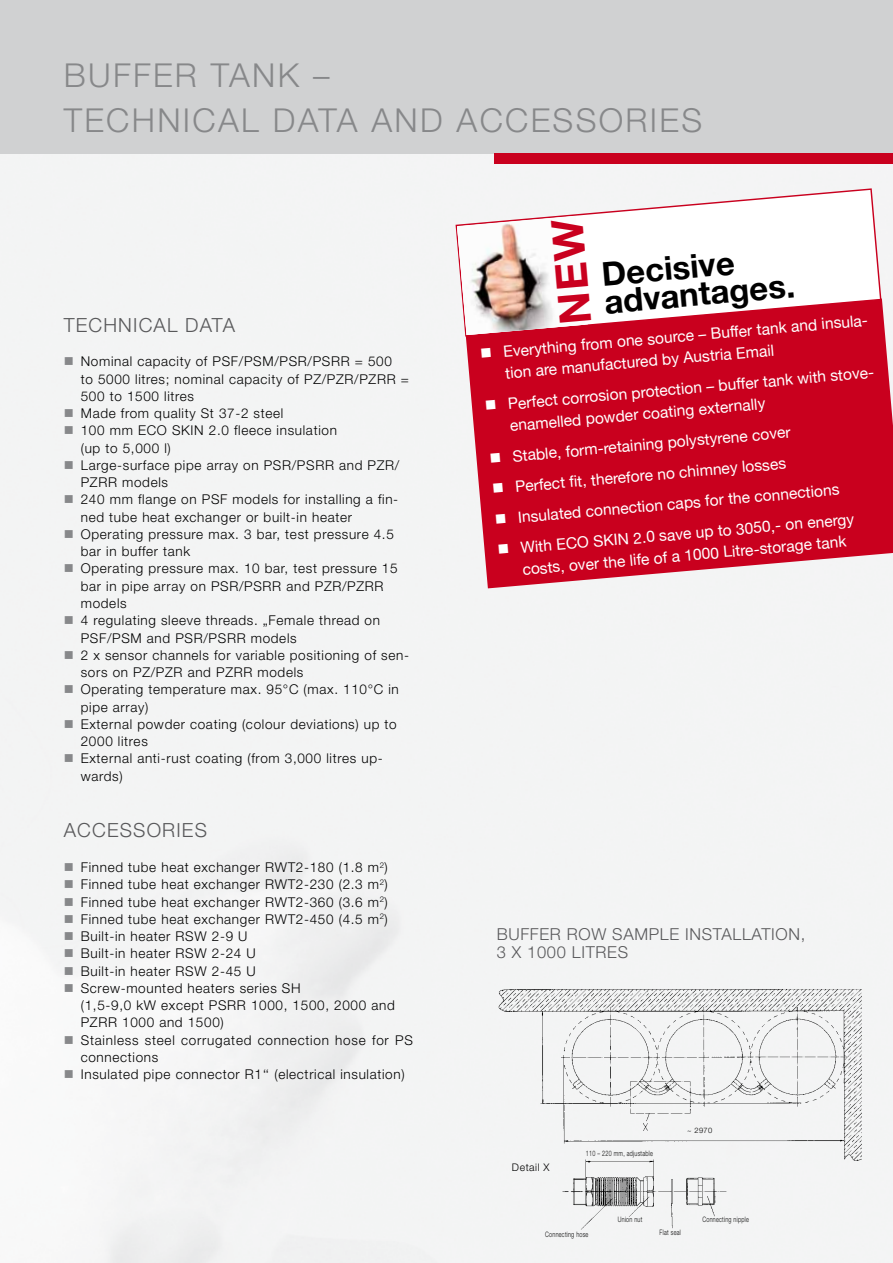
<style>
.page{position:relative;width:893px;height:1263px;background:#fff}
.page>*{position:absolute;margin:0;border:0;box-sizing:border-box;transform-origin:0 0}
.t1{font:300 33px/45px "Helvetica Neue";letter-spacing:.07em;color:#87888a}
.t2{font:700 33px/28px "Helvetica Neue";color:#000}
.t3{font:300 19.5px "Helvetica Neue";letter-spacing:.06em;color:#58585a}
.t4{font:300 16.5px/18px "Helvetica Neue";letter-spacing:.04em;color:#58585a}
.t5{font:15.6px/21.8px "Helvetica Neue";color:#fff}
.t6{font:300 13.5px/17.2px "Helvetica Neue";letter-spacing:.05em;color:#000}
.t7{font:300 10.5px "Helvetica Neue CE";letter-spacing:.05em;color:#000}
.t8{font:300 7.5px "Helvetica Neue CE";letter-spacing:.05em;color:#000;scale:.72 1}
.t9{font:300 7.5px "Helvetica Neue CE";letter-spacing:.05em;color:#000}
.s1{color:#87888a}
</style>
<div class="page">
<div style="left:0;top:0;width:893px;height:153px;background:#d0d1d2"></div>
<div style="left:494px;top:153px;width:399px;height:11px;background:#c9001e"></div>
<img style="left:497px;top:989px;width:365px;height:254px">
<svg style="left:466px;top:298px;width:427px;height:290px;background:#cd1732"></svg>
<svg style="left:456px;top:188px;width:425px;height:149px"></svg>
<img style="left:457px;top:216px;width:134px;height:119px">
<h1 class="t1" style="left:64px;top:52px;width:640px">BUFFER TANK –<br>TECHNICAL DATA AND ACCESSORIES</h1>
<h2 class="t3" style="left:64px;top:313px;width:173px">TECHNICAL DATA</h2>
<p class="t6" style="left:81px;top:353px;width:330px;text-indent:-17px"><span class="s1">■</span> Nominal capacity of PSF/PSM/PSR/PSRR = 500<br>to 5000 litres; nominal capacity of PZ/PZR/PZRR =<br>500 to 1500 litres</p>
<p class="t6" style="left:64px;top:404px;width:221px"><span class="s1">■</span> Made from quality St 37-2 steel</p>
<p class="t6" style="left:81px;top:422px;width:258px;text-indent:-17px"><span class="s1">■</span> 100 mm ECO SKIN 2.0 fleece insulation (up to 5,000 l)</p>
<p class="t6" style="left:81px;top:456px;width:320px;text-indent:-17px"><span class="s1">■</span> Large-surface pipe array on PSR/PSRR and PZR/<br>PZRR models</p>
<p class="t6" style="left:81px;top:491px;width:319px;text-indent:-17px"><span class="s1">■</span> 240 mm flange on PSF models for installing a fin&shy;ned tube heat exchanger or built-in heater</p>
<p class="t6" style="left:81px;top:525px;width:315px;text-indent:-17px"><span class="s1">■</span> Operating pressure max. 3 bar, test pressure 4.5 bar in buffer tank</p>
<p class="t6" style="left:81px;top:560px;width:318px;text-indent:-17px"><span class="s1">■</span> Operating pressure max. 10 bar, test pressure 15 bar in pipe array on PSR/PSRR and PZR/PZRR models</p>
<p class="t6" style="left:81px;top:611px;width:301px;text-indent:-17px"><span class="s1">■</span> 4 regulating sleeve threads. „Female thread on<br>PSF/PSM and PSR/PSRR models</p>
<p class="t6" style="left:81px;top:646px;width:330px;text-indent:-17px"><span class="s1">■</span> 2 x sensor channels for variable positioning of sen&shy;sors on PZ/PZR and PZRR models</p>
<p class="t6" style="left:81px;top:680px;width:320px;text-indent:-17px"><span class="s1">■</span> Operating temperature max. 95°C (max. 110°C in pipe array)</p>
<p class="t6" style="left:81px;top:715px;width:317px;text-indent:-17px"><span class="s1">■</span> External powder coating (colour deviations) up to<br>2000 litres</p>
<p class="t6" style="left:81px;top:749px;width:303px;text-indent:-17px"><span class="s1">■</span> External anti-rust coating (from 3,000 litres up&shy;wards)</p>
<h2 class="t3" style="left:64px;top:819px;width:145px">ACCESSORIES</h2>
<p class="t6" style="left:64px;top:858px;width:326px"><span class="s1">■</span> Finned tube heat exchanger RWT2-180 (1.8 m<sup>2</sup>)</p>
<p class="t6" style="left:64px;top:875px;width:326px"><span class="s1">■</span> Finned tube heat exchanger RWT2-230 (2.3 m<sup>2</sup>)</p>
<p class="t6" style="left:64px;top:893px;width:326px"><span class="s1">■</span> Finned tube heat exchanger RWT2-360 (3.6 m<sup>2</sup>)</p>
<p class="t6" style="left:64px;top:910px;width:326px"><span class="s1">■</span> Finned tube heat exchanger RWT2-450 (4.5 m<sup>2</sup>)</p>
<p class="t6" style="left:64px;top:927px;width:185px"><span class="s1">■</span> Built-in heater RSW 2-9 U</p>
<p class="t6" style="left:64px;top:944px;width:193px"><span class="s1">■</span> Built-in heater RSW 2-24 U</p>
<p class="t6" style="left:64px;top:962px;width:193px"><span class="s1">■</span> Built-in heater RSW 2-45 U</p>
<p class="t6" style="left:81px;top:979px;width:315px;text-indent:-17px"><span class="s1">■</span> Screw-mounted heaters series SH<br>(1,5-9,0 kW except PSRR 1000, 1500, 2000 and<br>PZRR 1000 and 1500)</p>
<p class="t6" style="left:81px;top:1031px;width:334px;text-indent:-17px"><span class="s1">■</span> Stainless steel corrugated connection hose for PS connections</p>
<p class="t6" style="left:64px;top:1065px;width:342px"><span class="s1">■</span> Insulated pipe connector R1‘‘ (electrical insulation)</p>
<h1 class="t2" style="left:601px;top:259px;width:193px;rotate:-5deg">Decisive advantages.</h1>
<p class="t5" style="left:502px;top:341px;width:369px;text-indent:-23px;rotate:-5deg">■ Everything from one source – Buffer tank and insula&shy;tion are manufactured by Austria Email</p>
<p class="t5" style="left:507px;top:393px;width:371px;text-indent:-23px;rotate:-5deg">■ Perfect corrosion protection – buffer tank with stove&shy;enamelled powder coating externally</p>
<p class="t5" style="left:489px;top:447px;width:304px;rotate:-5deg">■ Stable, form-retaining polystyrene cover</p>
<p class="t5" style="left:491px;top:478px;width:296px;rotate:-5deg">■ Perfect fi t, therefore no chimney losses</p>
<p class="t5" style="left:494px;top:508px;width:347px;rotate:-5deg">■ Insulated connection caps for the connections</p>
<p class="t5" style="left:520px;top:537px;width:336px;text-indent:-23px;rotate:-5deg">■ With ECO SKIN 2.0 save up to 3050,- on energy costs, over the life of a 1000 Litre-storage tank</p>
<p class="t4" style="left:497px;top:925px;width:310px">BUFFER ROW SAMPLE INSTALLATION,<br>3 X 1000 LITRES</p>
<p class="t7" style="left:512px;top:1160px;width:39px">Detail X</p>
<p class="t8" style="left:586px;top:1149px;width:95px">110 – 220 mm, adjustable</p>
<p class="t8" style="left:618px;top:1215px;width:36px">Union nut</p>
<p class="t9" style="left:687px;top:1126px;width:27px">~ 2970</p>
<p class="t8" style="left:702px;top:1215px;width:66px">Connecting nipple</p>
<p class="t8" style="left:545px;top:1230px;width:62px">Connecting hose</p>
<p class="t8" style="left:660px;top:1227px;width:31px">Flat seal</p>
</div>
